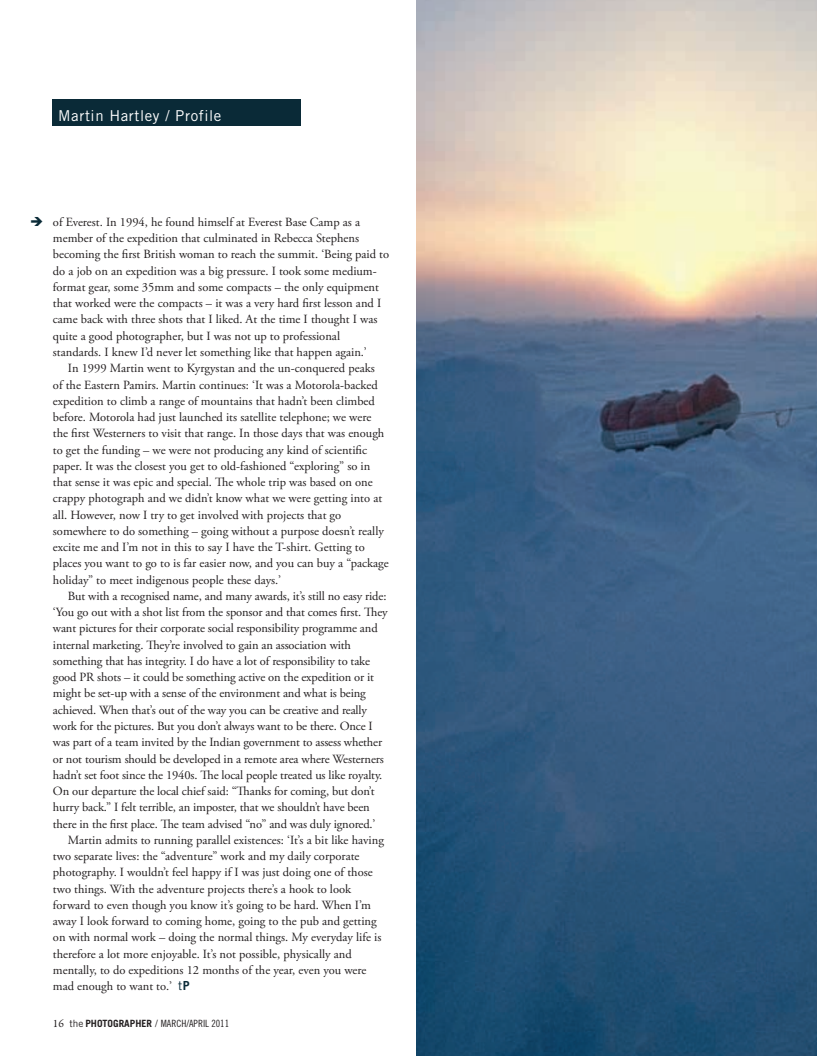
<style>
.page{position:relative;width:817px;height:1056px;background:#fff}
.page>*{position:absolute;margin:0;border:0;box-sizing:border-box;transform-origin:0 0}
.t1{font:15px "Trade Gothic";letter-spacing:.04em;color:#fff}
.t2{font:12.5px/16.2px "Adobe Garamond Pro";color:#231f20}
.t3{font:10px "Trade Gothic Cond Eighteen";color:#231f20}
.s1{font-family:"Trade Gothic";color:#0a2a37}
.s2{font-family:"Trade Gothic";font-weight:700;color:#0a2a37}
.s3{font-family:"Garamond Premr Pro";font-size:11.25px}
.s4{font-family:"Trade Gothic"}
.s5{font-family:"Trade Gothic";font-weight:700}
</style>
<div class="page">
<div style="left:53px;top:99px;width:248px;height:27px;background:#0a2a37"></div>
<img style="left:416px;top:0;width:401px;height:1055px">
<p class="t1" style="left:58px;top:110px;width:165px">Martin Hartley / Profile</p>
<p class="t2" style="left:53px;top:215px;width:338px">of Everest. In 1994, he found himself at Everest Base Camp as a member of the expedition that culminated in Rebecca Stephens becoming the first British woman to reach the summit. ‘Being paid to do a job on an expedition was a big pressure. I took some medium&shy;format gear, some 35mm and some compacts – the only equipment that worked were the compacts – it was a very hard first lesson and I came back with three shots that I liked. At the time I thought I was quite a good photographer, but I was not up to professional standards. I knew I’d never let something like that happen again.’</p>
<p class="t2" style="left:53px;top:361px;width:337px;text-indent:15px">In 1999 Martin went to Kyrgystan and the un-conquered peaks<br>of the Eastern Pamirs. Martin continues: ‘It was a Motorola-backed expedition to climb a range of mountains that hadn’t been climbed before. Motorola had just launched its satellite telephone; we were the first Westerners to visit that range. In those days that was enough to get the funding – we were not producing any kind of scientific paper. It was the closest you get to old-fashioned “exploring” so in that sense it was epic and special. The whole trip was based on one crappy photograph and we didn’t know what we were getting into at all. However, now I try to get involved with projects that go somewhere to do something – going without a purpose doesn’t really excite me and I’m not in this to say I have the T-shirt. Getting to places you want to go to is far easier now, and you can buy a “package holiday” to meet indigenous people these days.’</p>
<p class="t2" style="left:68px;top:589px;width:320px">But with a recognised name, and many awards, it’s still no easy ride:</p>
<p class="t2" style="left:53px;top:605px;width:336px">‘You go out with a shot list from the sponsor and that comes first. They</p>
<p class="t2" style="left:53px;top:621px;width:326px">want pictures for their corporate social responsibility programme and</p>
<p class="t2" style="left:53px;top:637px;width:300px">internal marketing. They’re involved to gain an association with</p>
<p class="t2" style="left:53px;top:654px;width:319px">something that has integrity. I do have a lot of responsibility to take</p>
<p class="t2" style="left:53px;top:670px;width:323px">good PR shots – it could be something active on the expedition or it</p>
<p class="t2" style="left:53px;top:686px;width:314px">might be set-up with a sense of the environment and what is being</p>
<p class="t2" style="left:53px;top:702px;width:316px">achieved. When that’s out of the way you can be creative and really</p>
<p class="t2" style="left:53px;top:719px;width:321px">work for the pictures. But you don’t always want to be there. Once I</p>
<p class="t2" style="left:53px;top:735px;width:331px">was part of a team invited by the Indian government to assess whether</p>
<p class="t2" style="left:53px;top:751px;width:332px">or not tourism should be developed in a remote area where Westerners</p>
<p class="t2" style="left:53px;top:767px;width:331px">hadn’t set foot since the 1940s. The local people treated us like royalty.</p>
<p class="t2" style="left:53px;top:784px;width:323px">On our departure the local chief said: “Thanks for coming, but don’t</p>
<p class="t2" style="left:53px;top:800px;width:318px">hurry back.” I felt terrible, an imposter, that we shouldn’t have been</p>
<p class="t2" style="left:53px;top:816px;width:324px">there in the first place. The team advised “no” and was duly ignored.’</p>
<p class="t2" style="left:68px;top:832px;width:317px">Martin admits to running parallel existences: ‘It’s a bit like having</p>
<p class="t2" style="left:53px;top:849px;width:308px">two separate lives: the “adventure” work and my daily corporate</p>
<p class="t2" style="left:53px;top:865px;width:321px">photography. I wouldn’t feel happy if I was just doing one of those</p>
<p class="t2" style="left:53px;top:881px;width:300px">two things. With the adventure projects there’s a hook to look</p>
<p class="t2" style="left:53px;top:897px;width:320px">forward to even though you know it’s going to be hard. When I’m</p>
<p class="t2" style="left:53px;top:914px;width:325px">away I look forward to coming home, going to the pub and getting</p>
<p class="t2" style="left:53px;top:930px;width:330px">on with normal work – doing the normal things. My everyday life is</p>
<p class="t2" style="left:53px;top:946px;width:300px">therefore a lot more enjoyable. It’s not possible, physically and</p>
<p class="t2" style="left:53px;top:962px;width:315px">mentally, to do expeditions 12 months of the year, even you were</p>
<p class="t2" style="left:53px;top:979px;width:138px">mad enough to want to.’ <span class="s1">t</span><span class="s2">P</span></p>
<p class="t3" style="left:53px;top:1019px;width:178px"><span class="s3">16</span> <span class="s4">the</span> <span class="s5">PHOTOGRAPHER</span> <span class="s4">/</span> MARCH/APRIL 2011</p>
</div>
